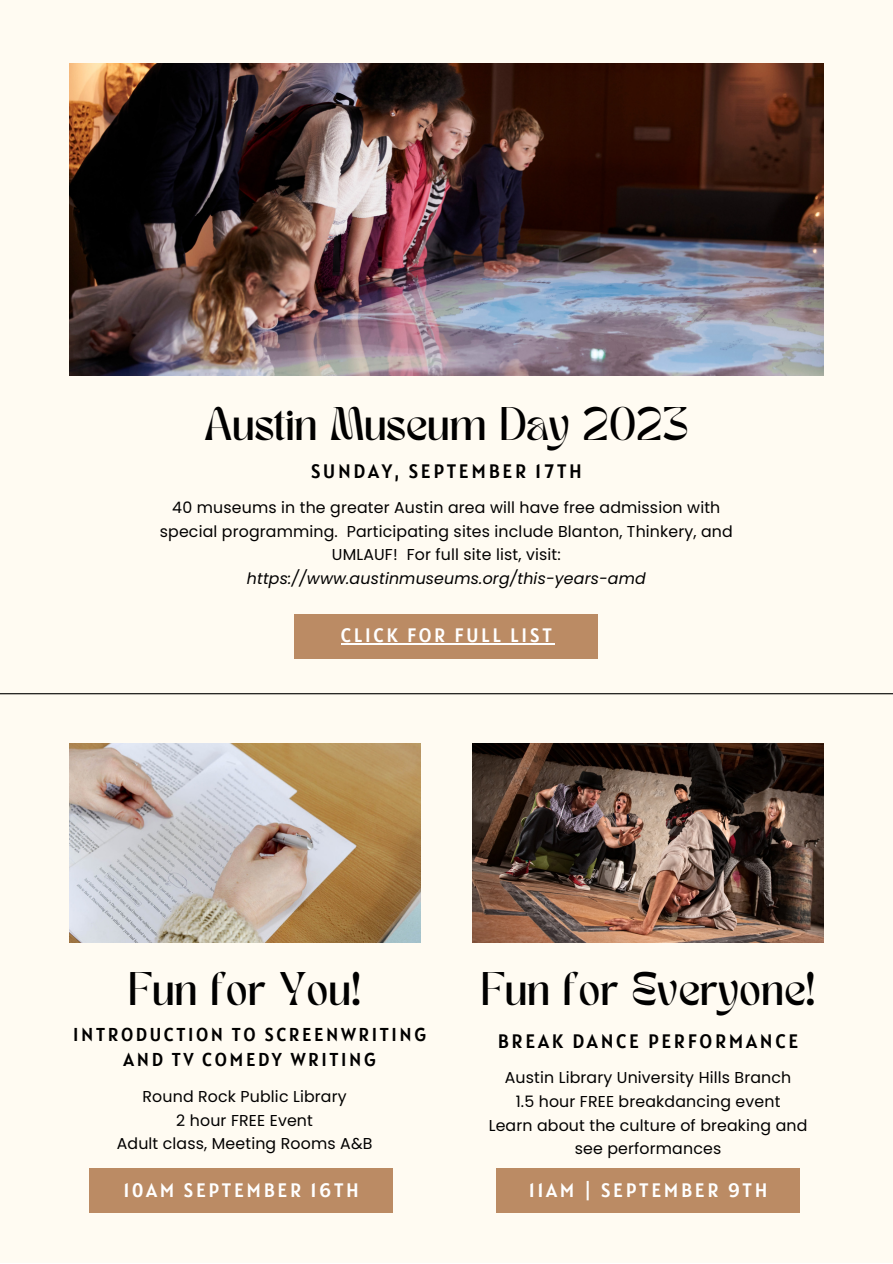
<style>
.page{position:relative;width:893px;height:1264px;background:#fff}
.page>*{position:absolute;margin:0;border:0;box-sizing:border-box;transform-origin:0 0}
.t1{font:33px "TANMERINGUE";color:#000}
.t2{font:19.35px "Alatsi";letter-spacing:.14em;color:#fff}
.t3{font:19.35px "Alatsi";letter-spacing:.14em;color:#000}
.t4{font:18.6px/25.8px "Alatsi";letter-spacing:.14em;color:#000;text-align:center}
.t5{font:15.75px/23.5px "Poppins";letter-spacing:.01em;color:#000;text-align:center}
.t6{font:italic 15.75px "Poppins";letter-spacing:.01em;color:#000}
</style>
<div class="page">
<div style="left:0;top:0;width:892px;height:1262px;background:#fffbf2"></div>
<hr style="left:0;top:693px;width:892px;height:1px;background:#000">
<div style="left:294px;top:614px;width:304px;height:44px;background:#bb8b64"></div>
<div style="left:89px;top:1168px;width:304px;height:44px;background:#bb8b64"></div>
<div style="left:496px;top:1168px;width:303px;height:44px;background:#bb8b64"></div>
<img style="left:69px;top:64px;width:753px;height:311px">
<img style="left:69px;top:743px;width:351px;height:199px">
<img style="left:472px;top:743px;width:351px;height:199px">
<hr style="left:341px;top:643px;width:213px;height:1px;background:#fff">
<p class="t1" style="left:204px;top:406px;width:485px">Austin Museum Day 2023</p>
<p class="t3" style="left:311px;top:458px;width:273px">SUNDAY, SEPTEMBER 17TH</p>
<p class="t5" style="left:160px;top:495px;width:574px">40 museums in the greater Austin area will have free admission with special programming. Participating sites include Blanton, Thinkery, and<br>UMLAUF! For full site list, visit:</p>
<p class="t6" style="left:247px;top:567px;width:400px">https://www.austinmuseums.org/this-years-amd</p>
<p class="t2" style="left:341px;top:623px;width:212px">CLICK FOR FULL LIST</p>
<p class="t1" style="left:128px;top:971px;width:234px">Fun for You!</p>
<p class="t1" style="left:480px;top:971px;width:336px">Fun for Everyone!</p>
<p class="t4" style="left:73px;top:1021px;width:354px">INTRODUCTION TO SCREENWRITING<br>AND TV COMEDY WRITING</p>
<p class="t3" style="left:498px;top:1028px;width:302px">BREAK DANCE PERFORMANCE</p>
<p class="t5" style="left:142px;top:1084px;width:205px">Round Rock Public Library</p>
<p class="t5" style="left:176px;top:1108px;width:138px">2 hour FREE Event</p>
<p class="t5" style="left:117px;top:1131px;width:257px">Adult class, Meeting Rooms A&amp;B</p>
<p class="t5" style="left:505px;top:1066px;width:288px">Austin Library University Hills Branch</p>
<p class="t5" style="left:515px;top:1089px;width:266px">1.5 hour FREE breakdancing event</p>
<p class="t5" style="left:488px;top:1113px;width:320px">Learn about the culture of breaking and see performances</p>
<p class="t2" style="left:123px;top:1177px;width:237px">10AM SEPTEMBER 16TH</p>
<p class="t2" style="left:528px;top:1177px;width:240px">11AM | SEPTEMBER 9TH</p>
</div>
